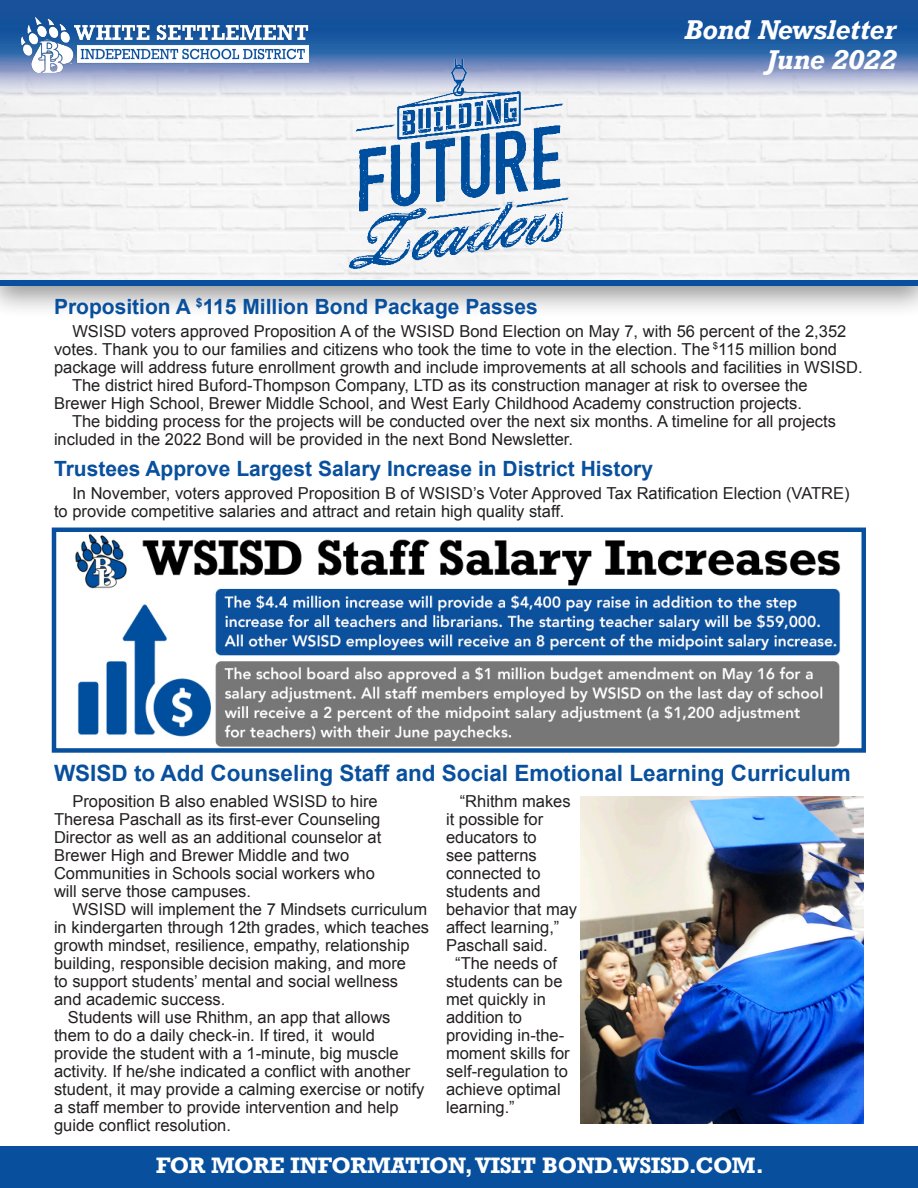
<style>
.page{position:relative;width:918px;height:1188px;background:#fff}
.page>*{position:absolute;margin:0;border:0;box-sizing:border-box;transform-origin:0 0}
.t1{font:italic 700 25.5px "Rockwell";letter-spacing:-.015em;color:#fff}
.t2{font:700 22.5px "Arial";color:#08509d}
.t3{font:700 21px "Arial";color:#08509d}
.t4{font:700 21px "Rockwell";letter-spacing:-.02em;color:#fff}
.t5{font:16.5px/18px "Arial";color:#231f20}
</style>
<div class="page">
<div style="left:0;top:52px;width:918px;height:266px;background:#231f20;opacity:.46"></div>
<img style="left:0;top:106px;width:918px;height:174px">
<svg style="left:0;top:0;width:918px;height:106px;background:#6187b9"></svg>
<img style="left:21px;top:17px;width:288px;height:56px">
<div style="left:0;top:1147px;width:918px;height:41px;background:#08509d"></div>
<div style="left:0;top:280px;width:918px;height:6px;background:#08509d"></div>
<img style="left:349px;top:60px;width:220px;height:219px">
<img style="left:580px;top:796px;width:284px;height:328px">
<img style="left:75px;top:533px;width:766px;height:214px">
<div style="left:52px;top:528px;width:814px;height:225px;border:4px solid #08509d"></div>
<p class="t1" style="left:685px;top:13px;width:213px">Bond Newsletter</p>
<p class="t1" style="left:767px;top:44px;width:131px">June 2022</p>
<p class="t3" style="left:54px;top:293px;width:485px">Proposition A <sup>$</sup>115 Million Bond Package Passes</p>
<p class="t5" style="left:54px;top:322px;width:810px;text-indent:18px">WSISD voters approved Proposition A of the WSISD Bond Election on May 7, with 56 percent of the 2,352 votes. Thank you to our families and citizens who took the time to vote in the election. The <sup>$</sup>115 million bond package will address future enrollment growth and include improvements at all schools and facilities in WSISD.</p>
<p class="t5" style="left:72px;top:376px;width:737px">The district hired Buford-Thompson Company, LTD as its construction manager at risk to oversee the</p>
<p class="t5" style="left:54px;top:394px;width:750px">Brewer High School, Brewer Middle School, and West Early Childhood Academy construction projects.</p>
<p class="t5" style="left:54px;top:412px;width:783px;text-indent:18px">The bidding process for the projects will be conducted over the next six months. A timeline for all projects included in the 2022 Bond will be provided in the next Bond Newsletter.</p>
<p class="t3" style="left:54px;top:454px;width:601px">Trustees Approve Largest Salary Increase in District History</p>
<p class="t5" style="left:54px;top:485px;width:797px;text-indent:18px">In November, voters approved Proposition B of WSISD’s Voter Approved Tax Ratification Election (VATRE) to provide competitive salaries and attract and retain high quality staff.</p>
<p class="t2" style="left:54px;top:758px;width:798px">WSISD to Add Counseling Staff and Social Emotional Learning Curriculum</p>
<p class="t5" style="left:72px;top:793px;width:307px">Proposition B also enabled WSISD to hire</p>
<p class="t5" style="left:54px;top:811px;width:328px">Theresa Paschall as its first-ever Counseling</p>
<p class="t5" style="left:54px;top:829px;width:329px">Director as well as an additional counselor at</p>
<p class="t5" style="left:54px;top:847px;width:297px">Brewer High and Brewer Middle and two</p>
<p class="t5" style="left:54px;top:865px;width:322px">Communities in Schools social workers who</p>
<p class="t5" style="left:54px;top:883px;width:199px">will serve those campuses.</p>
<p class="t5" style="left:54px;top:901px;width:377px;text-indent:18px">WSISD will implement the 7 Mindsets curriculum in kindergarten through 12th grades, which teaches growth mindset, resilience, empathy, relationship building, responsible decision making, and more</p>
<p class="t5" style="left:54px;top:973px;width:346px">to support students’ mental and social wellness</p>
<p class="t5" style="left:54px;top:991px;width:173px">and academic success.</p>
<p class="t5" style="left:54px;top:1009px;width:338px;text-indent:14px">Students will use Rhithm, an app that allows them to do a daily check-in. If tired, it would</p>
<p class="t5" style="left:54px;top:1045px;width:372px">provide the student with a 1-minute, big muscle activity. If he/she indicated a conflict with another student, it may provide a calming exercise or notify a staff member to provide intervention and help guide conflict resolution.</p>
<p class="t4" style="left:156px;top:1152px;width:609px">FOR MORE INFORMATION, VISIT BOND.WSISD.COM.</p>
<p class="t5" style="left:446px;top:793px;width:126px;text-indent:14px">“Rhithm makes it possible for</p>
<p class="t5" style="left:446px;top:829px;width:92px">educators to</p>
<p class="t5" style="left:446px;top:847px;width:92px">see patterns</p>
<p class="t5" style="left:446px;top:865px;width:96px">connected to</p>
<p class="t5" style="left:446px;top:883px;width:96px">students and</p>
<p class="t5" style="left:446px;top:901px;width:133px">behavior that may</p>
<p class="t5" style="left:446px;top:919px;width:115px">affect learning,”</p>
<p class="t5" style="left:446px;top:937px;width:103px">Paschall said.</p>
<p class="t5" style="left:455px;top:955px;width:103px">“The needs of</p>
<p class="t5" style="left:446px;top:973px;width:118px">students can be met quickly in addition to</p>
<p class="t5" style="left:446px;top:1027px;width:125px">providing in-the&shy;moment skills for</p>
<p class="t5" style="left:446px;top:1063px;width:123px">self-regulation to achieve optimal learning.”</p>
</div>
